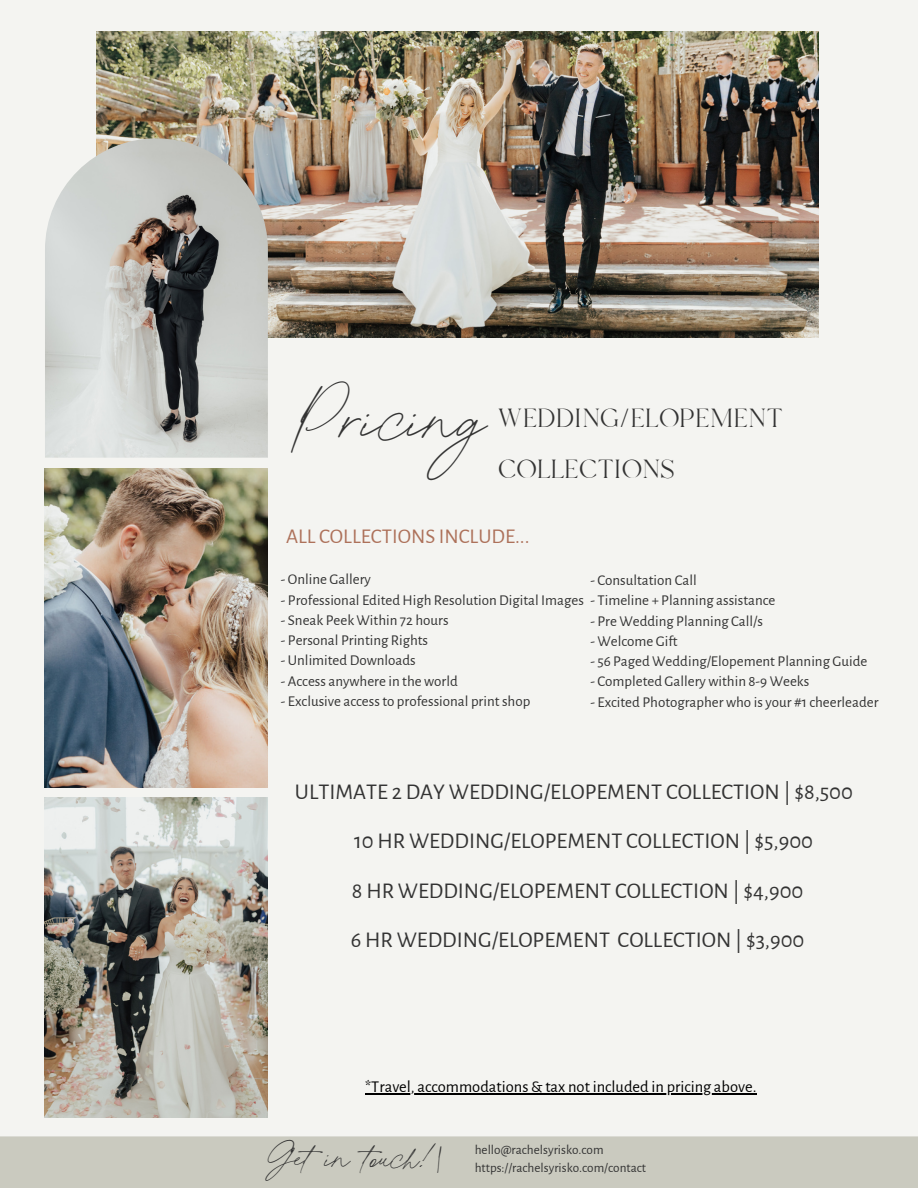
<style>
.page{position:relative;width:918px;height:1188px;background:#f4f4f1}
.page>*{position:absolute;margin:0;border:0;box-sizing:border-box;transform-origin:0 0}
.t1{font:45px "printedmoments";color:#333}
.t2{font:37.5px/51.8px "Branch";color:#333}
.t3{font:22.5px "Alegreya Sans";color:#333}
.t4{font:22.35px "printedmoments";color:#333}
.t5{font:21px "Alegreya Sans";color:#ad715a}
.t6{font:16.5px "Alegreya Sans";color:#000}
.t7{font:15px "Alegreya Sans";color:#333}
.t8{font:13.2px "Alegreya Sans";color:#333}
</style>
<div class="page">
<img style="left:45px;top:468px;width:223px;height:320px">
<img style="left:45px;top:798px;width:223px;height:319px">
<img style="left:97px;top:31px;width:722px;height:306px">
<img style="left:45px;top:138px;width:223px;height:319px">
<div style="left:0;top:1136px;width:918px;height:52px;background:#cacabf"></div>
<hr style="left:365px;top:1094px;width:392px;height:1px;background:#000">
<h5 class="t1" style="left:291px;top:396px;width:233px">Pricing</h5>
<h1 class="t2" style="left:498px;top:393px;width:287px">WEDDING/ELOPEMENT<br>COLLECTIONS</h1>
<h5 class="t5" style="left:286px;top:526px;width:245px">ALL COLLECTIONS INCLUDE...</h5>
<h3 class="t7" style="left:281px;top:572px;width:92px">- Online Gallery</h3>
<h3 class="t7" style="left:281px;top:593px;width:496px">- Professional Edited High Resolution Digital Images - Timeline + Planning assistance</h3>
<h3 class="t7" style="left:281px;top:613px;width:169px">- Sneak Peek Within 72 hours</h3>
<h3 class="t7" style="left:281px;top:633px;width:149px">- Personal Printing Rights</h3>
<h3 class="t7" style="left:281px;top:653px;width:136px">- Unlimited Downloads</h3>
<h3 class="t7" style="left:281px;top:674px;width:179px">- Access anywhere in the world</h3>
<h3 class="t7" style="left:281px;top:694px;width:251px">- Exclusive access to professional print shop</h3>
<p class="t7" style="left:590px;top:573px;width:108px">- Consultation Call</p>
<p class="t7" style="left:590px;top:614px;width:174px">- Pre Wedding Planning Call/s</p>
<p class="t7" style="left:590px;top:634px;width:89px">- Welcome Gift</p>
<p class="t7" style="left:590px;top:654px;width:278px">- 56 Paged Wedding/Elopement Planning Guide</p>
<p class="t7" style="left:590px;top:674px;width:220px">- Completed Gallery within 8-9 Weeks</p>
<p class="t7" style="left:590px;top:695px;width:290px">- Excited Photographer who is your #1 cheerleader</p>
<h5 class="t3" style="left:295px;top:781px;width:560px">ULTIMATE 2 DAY WEDDING/ELOPEMENT COLLECTION | $8,500</h5>
<h3 class="t3" style="left:354px;top:830px;width:460px">10 HR WEDDING/ELOPEMENT COLLECTION | $5,900</h3>
<h2 class="t3" style="left:352px;top:880px;width:453px">8 HR WEDDING/ELOPEMENT COLLECTION | $4,900</h2>
<p class="t3" style="left:351px;top:929px;width:455px">6 HR WEDDING/ELOPEMENT COLLECTION | $3,900</p>
<h4 class="t6" style="left:365px;top:1079px;width:393px">*Travel, accommodations &amp; tax not included in pricing above.</h4>
<h3 class="t4" style="left:265px;top:1146px;width:182px">Getin touch!|</h3>
<h3 class="t8" style="left:475px;top:1143px;width:130px">hello@rachelsyrisko.com</h3>
<h3 class="t8" style="left:475px;top:1161px;width:173px">https://rachelsyrisko.com/contact</h3>
</div>
